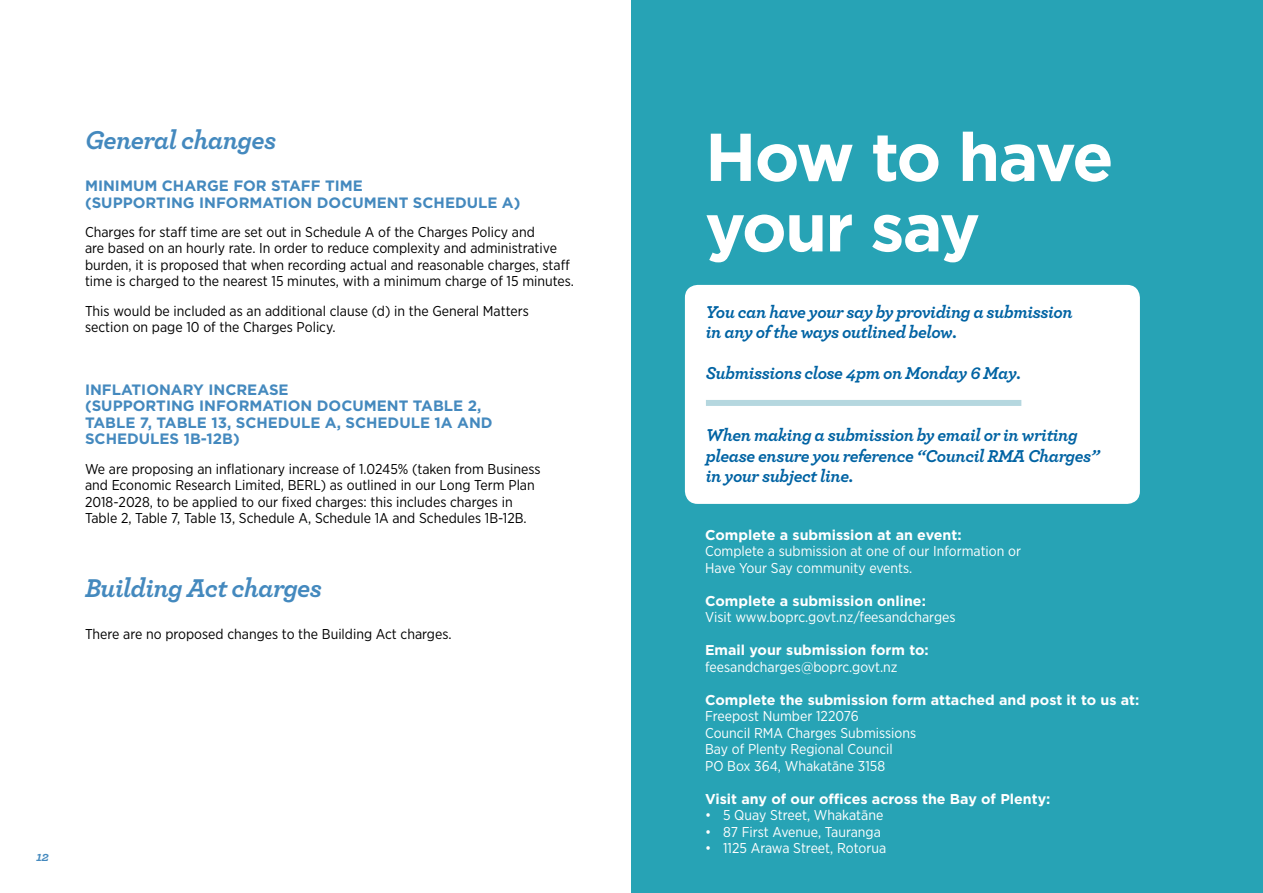
<style>
.page{position:relative;width:1263px;height:893px;background:#fff}
.page>*{position:absolute;margin:0;border:0;box-sizing:border-box;transform-origin:0 0}
.t1{font:700 67.5px/70.5px "Gotham";letter-spacing:-.04em;color:#fff}
.t2{font:italic 700 27px "Archer";letter-spacing:-.025em;color:#4489be}
.t3{font:italic 700 18px/20.2px "Archer";letter-spacing:-.025em;color:#0063a3}
.t4{font:700 15px/16.5px "Gotham";color:#4489be}
.t5{font:14.25px/16.5px "Gotham Narrow";color:#000}
.t6{font:14.25px/16.5px "Gotham Narrow";color:#fff}
.t7{font:700 14.25px "Gotham";color:#fff}
.t8{font:italic 700 13.5px "Archer";color:#4489be}
</style>
<div class="page">
<div style="left:631px;top:0;width:632px;height:893px;background:#27a3b5"></div>
<div style="left:685px;top:285px;width:455px;height:219px;background:#fff;border-radius:13px"></div>
<div style="left:706px;top:400px;width:315px;height:6px;background:#b5d7df"></div>
<h2 class="t2" style="left:85px;top:119px;width:193px">General changes</h2>
<p class="t4" style="left:85px;top:178px;width:437px">MINIMUM CHARGE FOR STAFF TIME<br>(SUPPORTING INFORMATION DOCUMENT SCHEDULE A)</p>
<p class="t5" style="left:85px;top:223px;width:491px">Charges for staff time are set out in Schedule A of the Charges Policy and<br>are based on an hourly rate. In order to reduce complexity and administrative burden, it is proposed that when recording actual and reasonable charges, staff time is charged to the nearest 15 minutes, with a minimum charge of 15 minutes.</p>
<p class="t5" style="left:85px;top:302px;width:445px">This would be included as an additional clause (d) in the General Matters section on page 10 of the Charges Policy.</p>
<p class="t4" style="left:85px;top:381px;width:409px">INFLATIONARY INCREASE<br>(SUPPORTING INFORMATION DOCUMENT TABLE 2,<br>TABLE 7, TABLE 13, SCHEDULE A, SCHEDULE 1A AND<br>SCHEDULES 1B-12B)</p>
<p class="t5" style="left:85px;top:460px;width:457px">We are proposing an inflationary increase of 1.0245% (taken from Business and Economic Research Limited, BERL) as outlined in our Long Term Plan 2018-2028, to be applied to our fixed charges: this includes charges in Table 2, Table 7, Table 13, Schedule A, Schedule 1A and Schedules 1B-12B.</p>
<h2 class="t2" style="left:85px;top:566px;width:238px">Building Act charges</h2>
<p class="t5" style="left:85px;top:625px;width:368px">There are no proposed changes to the Building Act charges.</p>
<p class="t8" style="left:36px;top:846px;width:14px">12</p>
<h1 class="t1" style="left:705px;top:121px;width:410px">How to have your say</h1>
<p class="t3" style="left:706px;top:300px;width:368px">You can have your say by providing a submission in any of the ways outlined below.</p>
<p class="t3" style="left:706px;top:361px;width:316px">Submissions close 4pm on Monday 6 May.</p>
<p class="t3" style="left:706px;top:424px;width:395px">When making a submission by email or in writing please ensure you reference “Council RMA Charges” in your subject line.</p>
<p class="t7" style="left:705px;top:525px;width:258px">Complete a submission at an event:</p>
<p class="t6" style="left:705px;top:542px;width:317px">Complete a submission at one of our Information or<br>Have Your Say community events.</p>
<p class="t7" style="left:705px;top:591px;width:222px">Complete a submission online:</p>
<p class="t6" style="left:705px;top:608px;width:252px">Visit www.boprc.govt.nz/feesandcharges</p>
<p class="t7" style="left:705px;top:640px;width:225px">Email your submission form to:</p>
<p class="t6" style="left:705px;top:658px;width:194px">feesandcharges@boprc.govt.nz</p>
<p class="t7" style="left:705px;top:690px;width:436px">Complete the submission form attached and post it to us at:</p>
<p class="t6" style="left:705px;top:707px;width:213px">Freepost Number 122076<br>Council RMA Charges Submissions<br>Bay of Plenty Regional Council<br>PO Box 364, Whakatāne 3158</p>
<p class="t7" style="left:705px;top:789px;width:347px">Visit any of our offices across the Bay of Plenty:</p>
<p class="t6" style="left:705px;top:806px;width:180px">• 5 Quay Street, Whakatāne</p>
<p class="t6" style="left:705px;top:823px;width:177px">• 87 First Avenue, Tauranga</p>
<p class="t6" style="left:705px;top:839px;width:183px">• 1125 Arawa Street, Rotorua</p>
</div>
